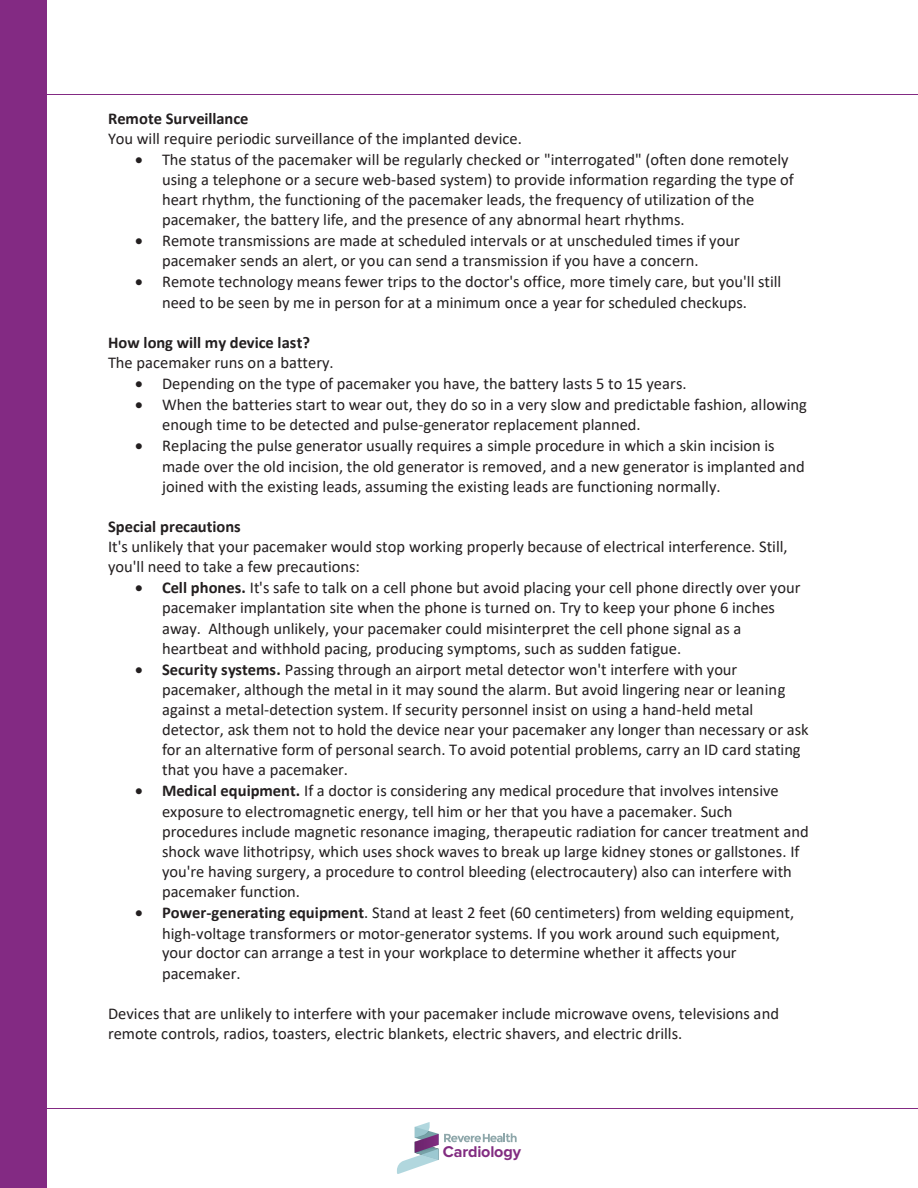
<style>
.page{position:relative;width:918px;height:1188px;background:#fff}
.page>*{position:absolute;margin:0;border:0;box-sizing:border-box;transform-origin:0 0}
.t1{font:16.5px/20.2px "Calibri";color:#231f20}
.t2{font:700 16.5px "Calibri";letter-spacing:.005em;color:#231f20}
.t3{font:700 16.2px "Proxima Nova";letter-spacing:-.01em;color:#822c81}
.s1{font-weight:700}
</style>
<div class="page">
<div style="left:0;top:0;width:46px;height:1188px;background:#832a83"></div>
<hr style="left:21px;top:94px;width:897px;height:1px;background:#832a83">
<hr style="left:21px;top:1108px;width:897px;height:1px;background:#832a83">
<svg style="left:397px;top:1122px;width:120px;height:52px"></svg>
<p class="t2" style="left:108px;top:107px;width:142px">Remote Surveillance</p>
<p class="t1" style="left:108px;top:128px;width:415px">You will require periodic surveillance of the implanted device.</p>
<p class="t1" style="left:162px;top:149px;width:633px;text-indent:-27px">• The status of the pacemaker will be regularly checked or "interrogated" (often done remotely using a telephone or a secure web-based system) to provide information regarding the type of heart rhythm, the functioning of the pacemaker leads, the frequency of utilization of the pacemaker, the battery life, and the presence of any abnormal heart rhythms.</p>
<p class="t1" style="left:162px;top:231px;width:579px;text-indent:-27px">• Remote transmissions are made at scheduled intervals or at unscheduled times if your pacemaker sends an alert, or you can send a transmission if you have a concern.</p>
<p class="t1" style="left:135px;top:271px;width:648px;text-align:center">• Remote technology means fewer trips to the doctor's office, more timely care, but you'll still need to be seen by me in person for at a minimum once a year for scheduled checkups.</p>
<p class="t2" style="left:108px;top:331px;width:203px">How long will my device last?</p>
<p class="t1" style="left:108px;top:352px;width:227px">The pacemaker runs on a battery.</p>
<p class="t1" style="left:135px;top:373px;width:553px">• Depending on the type of pacemaker you have, the battery lasts 5 to 15 years.</p>
<p class="t1" style="left:162px;top:394px;width:646px;text-indent:-27px">• When the batteries start to wear out, they do so in a very slow and predictable fashion, allowing enough time to be detected and pulse-generator replacement planned.</p>
<p class="t1" style="left:162px;top:435px;width:644px;text-indent:-27px">• Replacing the pulse generator usually requires a simple procedure in which a skin incision is made over the old incision, the old generator is removed, and a new generator is implanted and joined with the existing leads, assuming the existing leads are functioning normally.</p>
<p class="t2" style="left:108px;top:515px;width:134px">Special precautions</p>
<p class="t1" style="left:108px;top:536px;width:681px">It's unlikely that your pacemaker would stop working properly because of electrical interference. Still, you'll need to take a few precautions:</p>
<p class="t1" style="left:162px;top:577px;width:640px;text-indent:-27px">• <span class="s1">Cell phones.</span> It's safe to talk on a cell phone but avoid placing your cell phone directly over your pacemaker implantation site when the phone is turned on. Try to keep your phone 6 inches away. Although unlikely, your pacemaker could misinterpret the cell phone signal as a heartbeat and withhold pacing, producing symptoms, such as sudden fatigue.</p>
<p class="t1" style="left:162px;top:659px;width:648px;text-indent:-27px">• <span class="s1">Security systems.</span> Passing through an airport metal detector won't interfere with your pacemaker, although the metal in it may sound the alarm. But avoid lingering near or leaning against a metal-detection system. If security personnel insist on using a hand-held metal detector, ask them not to hold the device near your pacemaker any longer than necessary or ask for an alternative form of personal search. To avoid potential problems, carry an ID card stating that you have a pacemaker.</p>
<p class="t1" style="left:162px;top:780px;width:648px;text-indent:-27px">• <span class="s1">Medical equipment.</span> If a doctor is considering any medical procedure that involves intensive exposure to electromagnetic energy, tell him or her that you have a pacemaker. Such procedures include magnetic resonance imaging, therapeutic radiation for cancer treatment and shock wave lithotripsy, which uses shock waves to break up large kidney stones or gallstones. If you're having surgery, a procedure to control bleeding (electrocautery) also can interfere with pacemaker function.</p>
<p class="t1" style="left:162px;top:902px;width:634px;text-indent:-27px">• <span class="s1">Power-generating equipment</span>. Stand at least 2 feet (60 centimeters) from welding equipment, high-voltage transformers or motor-generator systems. If you work around such equipment, your doctor can arrange a test in your workplace to determine whether it affects your pacemaker.</p>
<p class="t1" style="left:108px;top:1003px;width:673px">Devices that are unlikely to interfere with your pacemaker include microwave ovens, televisions and remote controls, radios, toasters, electric blankets, electric shavers, and electric drills.</p>
<p class="t3" style="left:443px;top:1142px;width:80px">Cardiology</p>
</div>
